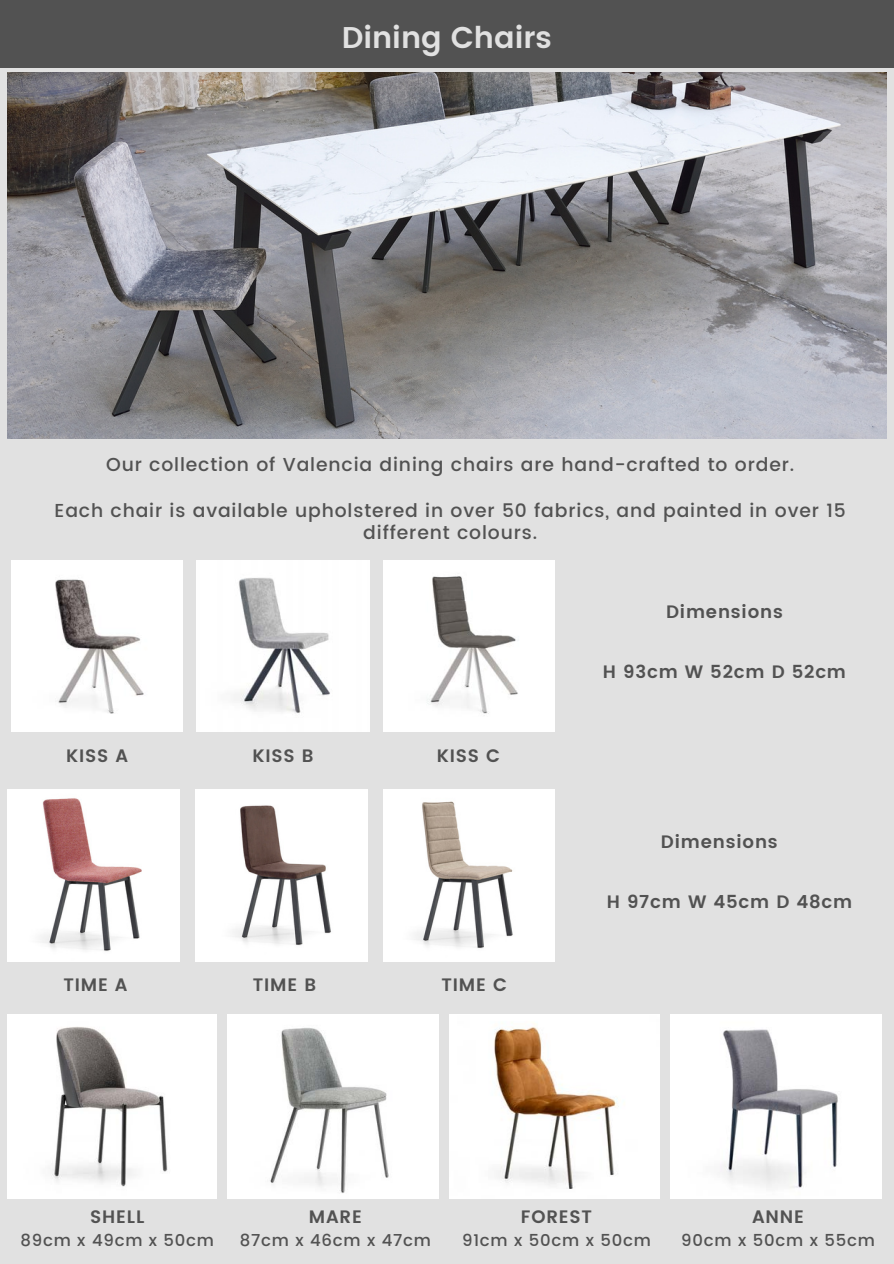
<style>
.page{position:relative;width:894px;height:1264px;background:#fff}
.page>*{position:absolute;margin:0;border:0;box-sizing:border-box;transform-origin:0 0}
.t1{font:600 30px "Poppins";color:#e1e1e1}
.t2{font:500 18.75px/22.5px "Poppins";letter-spacing:.045em;color:#525252;text-align:center}
.t3{font:600 18px "Poppins";letter-spacing:.045em;color:#525252}
.t4{font:500 16.5px "Poppins";letter-spacing:.045em;color:#525252}
</style>
<div class="page">
<div style="left:0;top:0;width:893px;height:1263px;background:#e1e1e1"></div>
<img style="left:7px;top:1014px;width:210px;height:184px">
<img style="left:228px;top:1014px;width:210px;height:184px">
<img style="left:449px;top:1014px;width:210px;height:184px">
<img style="left:670px;top:1014px;width:210px;height:184px">
<img style="left:7px;top:73px;width:879px;height:365px">
<div style="left:0;top:0;width:893px;height:68px;background:#525252"></div>
<img style="left:11px;top:560px;width:171px;height:171px">
<img style="left:197px;top:560px;width:172px;height:171px">
<img style="left:383px;top:560px;width:171px;height:171px">
<img style="left:7px;top:789px;width:172px;height:172px">
<img style="left:195px;top:789px;width:172px;height:172px">
<img style="left:383px;top:789px;width:171px;height:172px">
<h1 class="t1" style="left:341px;top:20px;width:212px">Dining Chairs</h1>
<h2 class="t2" style="left:106px;top:454px;width:689px">Our collection of Valencia dining chairs are hand-crafted to order.</h2>
<h2 class="t2" style="left:55px;top:499px;width:792px">Each chair is available upholstered in over 50 fabrics, and painted in over 15 different colours.</h2>
<h3 class="t3" style="left:666px;top:601px;width:118px">Dimensions</h3>
<h3 class="t3" style="left:66px;top:745px;width:64px">KISS A</h3>
<h3 class="t3" style="left:252px;top:745px;width:63px">KISS B</h3>
<h3 class="t3" style="left:437px;top:745px;width:65px">KISS C</h3>
<h3 class="t3" style="left:63px;top:974px;width:66px">TIME A</h3>
<h2 class="t3" style="left:253px;top:974px;width:65px">TIME B</h2>
<h2 class="t3" style="left:441px;top:974px;width:67px">TIME C</h2>
<h2 class="t3" style="left:602px;top:661px;width:245px">H 93cm W 52cm D 52cm</h2>
<h2 class="t3" style="left:660px;top:831px;width:118px">Dimensions</h2>
<h3 class="t3" style="left:606px;top:891px;width:247px">H 97cm W 45cm D 48cm</h3>
<p class="t3" style="left:90px;top:1205px;width:56px">SHELL</p>
<p class="t4" style="left:20px;top:1230px;width:195px">89cm x 49cm x 50cm</p>
<p class="t3" style="left:309px;top:1205px;width:55px">MARE</p>
<p class="t4" style="left:240px;top:1230px;width:193px">87cm x 46cm x 47cm</p>
<p class="t3" style="left:520px;top:1205px;width:73px">FOREST</p>
<p class="t4" style="left:462px;top:1230px;width:190px">91cm x 50cm x 50cm</p>
<p class="t3" style="left:751px;top:1205px;width:53px">ANNE</p>
<p class="t4" style="left:681px;top:1230px;width:195px">90cm x 50cm x 55cm</p>
</div>
